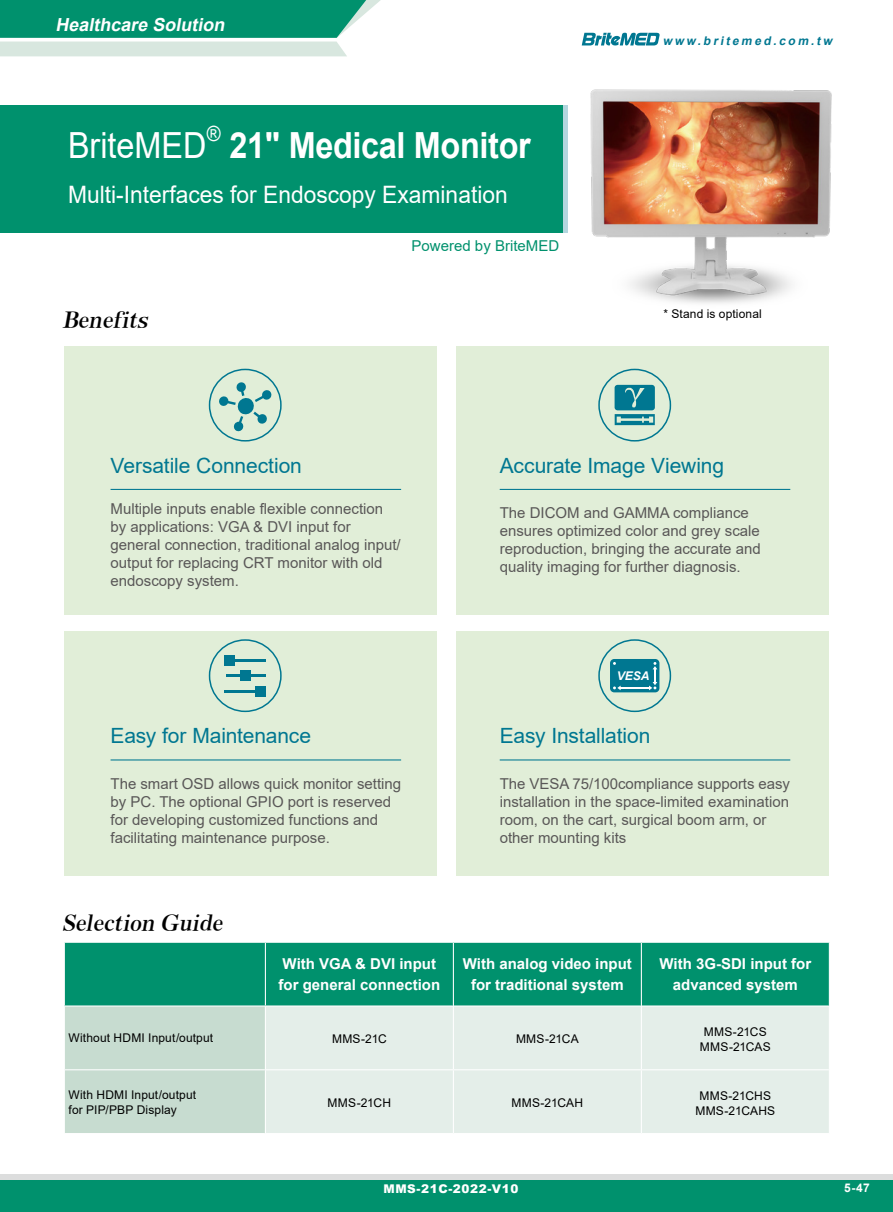
<style>
.page{position:relative;width:893px;height:1212px;background:#fff}
.page>*{position:absolute;margin:0;border:0;box-sizing:border-box;transform-origin:0 0}
.t1{font:700 36px "Arial";letter-spacing:-.01em;color:#fff;scale:.9 1}
.t2{font:36px "Arial";color:#fff;scale:.9 1}
.t3{font:24px "Arial";color:#fff;scale:.95 1}
.t4{font:21px "Arial";letter-spacing:-.005em;color:#007791}
.t5{font:italic 21px "AR Roman 1 Heavy Euro";color:#000}
.t6{font:21px "Arial";color:#fff;scale:.9 1}
.t7{font:italic 700 18px "Arial";color:#fff}
.t8{font:15px/18px "Arial";color:#595757}
.t9{font:700 15px/21px "Arial";color:#fff;text-align:center}
.t10{font:15px "Arial";color:#00916d}
.t11{font:12px/15px "Arial";letter-spacing:.01em;color:#000;text-align:center}
.t12{font:italic 700 12px "Arial";color:#007791}
.t13{font:900 12px "Arial";letter-spacing:.05em;color:#fff}
.t14{font:700 12px "Arial";color:#fff}
.t15{font:italic 700 12px "Arial";color:#fff}
</style>
<div class="page">
<svg style="left:0;top:1174px;width:893px;height:7px;background:#bcd2cd"></svg>
<div style="left:0;top:1181px;width:893px;height:31px;background:#00916d"></div>
<svg style="left:0;top:0;width:381px;height:56px;background:#56b49c"></svg>
<svg style="left:582px;top:33px;width:78px;height:12px"></svg>
<div style="left:64px;top:631px;width:372px;height:245px;background:#e1eed8"></div>
<div style="left:64px;top:346px;width:372px;height:268px;background:#e1eed8"></div>
<div style="left:456px;top:631px;width:373px;height:245px;background:#e1eed8"></div>
<div style="left:456px;top:346px;width:373px;height:268px;background:#e1eed8"></div>
<div style="left:0;top:105px;width:562px;height:128px;background:#00916d"></div>
<svg style="left:218px;top:382px;width:54px;height:50px"></svg>
<div style="left:209px;top:369px;width:73px;height:72px;border:2px solid #007791;border-radius:50%"></div>
<svg style="left:615px;top:385px;width:40px;height:40px"></svg>
<div style="left:598px;top:369px;width:73px;height:72px;border:2px solid #007791;border-radius:50%"></div>
<hr style="left:111px;top:489px;width:290px;height:1px;background:#007791">
<hr style="left:500px;top:489px;width:290px;height:1px;background:#007791">
<hr style="left:500px;top:759px;width:290px;height:1px;background:#007791">
<hr style="left:111px;top:759px;width:290px;height:1px;background:#007791">
<div style="left:209px;top:639px;width:73px;height:73px;border:2px solid #007791;border-radius:50%"></div>
<div style="left:224px;top:655px;width:11px;height:10px;background:#007791"></div>
<hr style="left:226px;top:659px;width:40px;height:3px;background:#007791">
<div style="left:240px;top:670px;width:11px;height:11px;background:#007791"></div>
<hr style="left:226px;top:674px;width:40px;height:3px;background:#007791">
<div style="left:255px;top:686px;width:11px;height:10px;background:#007791"></div>
<hr style="left:224px;top:690px;width:40px;height:3px;background:#007791">
<div style="left:598px;top:639px;width:73px;height:73px;border:2px solid #007791;border-radius:50%"></div>
<div style="left:610px;top:659px;width:49px;height:33px;background:#007791;border-radius:4px"></div>
<svg style="left:649px;top:662px;width:8px;height:28px"></svg>
<svg style="left:613px;top:685px;width:8px;height:5px"></svg>
<hr style="left:620px;top:687px;width:29px;height:2px;background:#fff">
<img style="left:562px;top:89px;width:270px;height:215px">
<div style="left:65px;top:943px;width:764px;height:62px;background:#00916d"></div>
<div style="left:65px;top:1006px;width:200px;height:127px;background:#c7dcd0"></div>
<div style="left:266px;top:1006px;width:563px;height:127px;background:#e4eee9"></div>
<hr style="left:265px;top:943px;width:1px;height:62px;background:#fff">
<hr style="left:453px;top:943px;width:1px;height:63px;background:#fff">
<hr style="left:641px;top:943px;width:1px;height:63px;background:#fff">
<hr style="left:453px;top:1006px;width:1px;height:63px;background:#fff">
<hr style="left:641px;top:1006px;width:1px;height:63px;background:#fff">
<hr style="left:453px;top:1070px;width:1px;height:63px;background:#fff">
<hr style="left:641px;top:1070px;width:1px;height:63px;background:#fff">
<hr style="left:265px;top:1069px;width:188px;height:1px;background:#fff">
<hr style="left:453px;top:1069px;width:188px;height:1px;background:#fff">
<hr style="left:641px;top:1069px;width:188px;height:1px;background:#fff">
<hr style="left:65px;top:1069px;width:200px;height:1px;background:#fff">
<p class="t7" style="left:56px;top:12px;width:175px">Healthcare Solution</p>
<h1 class="t2" style="left:68px;top:121px;width:156px">BriteMED</h1>
<h3 class="t6" style="left:207px;top:119px;width:17px">®</h3>
<h1 class="t1" style="left:230px;top:120px;width:336px">21" Medical Monitor</h1>
<h2 class="t3" style="left:68px;top:178px;width:464px">Multi-Interfaces for Endoscopy Examination</h2>
<p class="t10" style="left:412px;top:235px;width:149px">Powered by BriteMED</p>
<p class="t12" style="left:663px;top:33px;width:174px">www.britemed.com.tw</p>
<h3 class="t5" style="left:62px;top:308px;width:91px">Benefits</h3>
<p class="t11" style="left:663px;top:307px;width:100px">* Stand is optional</p>
<h3 class="t4" style="left:111px;top:451px;width:193px">Versatile Connection</h3>
<p class="t8" style="left:111px;top:499px;width:292px">Multiple inputs enable flexible connection by applications: VGA &amp; DVI input for general connection, traditional analog input/ output for replacing CRT monitor with old endoscopy system.</p>
<h3 class="t4" style="left:111px;top:721px;width:202px">Easy for Maintenance</h3>
<p class="t8" style="left:111px;top:774px;width:292px">The smart OSD allows quick monitor setting by PC. The optional GPIO port is reserved for developing customized functions and facilitating maintenance purpose.</p>
<h3 class="t5" style="left:62px;top:912px;width:166px">Selection Guide</h3>
<h3 class="t4" style="left:500px;top:451px;width:226px">Accurate Image Viewing</h3>
<p class="t8" style="left:500px;top:504px;width:262px">The DICOM and GAMMA compliance ensures optimized color and grey scale reproduction, bringing the accurate and quality imaging for further diagnosis.</p>
<p class="t15" style="left:617px;top:667px;width:34px">VESA</p>
<h3 class="t4" style="left:500px;top:721px;width:152px">Easy Installation</h3>
<p class="t8" style="left:500px;top:774px;width:292px">The VESA 75/100compliance supports easy installation in the space-limited examination room, on the cart, surgical boom arm, or other mounting kits</p>
<p class="t9" style="left:279px;top:953px;width:163px;text-align:left">With VGA &amp; DVI input for general connection</p>
<p class="t9" style="left:463px;top:953px;width:171px">With analog video input for traditional system</p>
<p class="t9" style="left:660px;top:953px;width:153px">With 3G-SDI input for advanced system</p>
<p class="t11" style="left:69px;top:1030px;width:146px">Without HDMI Input/output</p>
<p class="t11" style="left:332px;top:1031px;width:56px">MMS-21C</p>
<p class="t11" style="left:516px;top:1031px;width:64px">MMS-21CA</p>
<p class="t11" style="left:700px;top:1024px;width:72px">MMS-21CS<br>MMS-21CAS</p>
<p class="t11" style="left:69px;top:1087px;width:129px;text-align:left">With HDMI Input/output for PIP/PBP Display</p>
<p class="t11" style="left:328px;top:1095px;width:65px">MMS-21CH</p>
<p class="t11" style="left:511px;top:1095px;width:73px">MMS-21CAH</p>
<p class="t11" style="left:695px;top:1088px;width:81px">MMS-21CHS<br>MMS-21CAHS</p>
<p class="t13" style="left:383px;top:1180px;width:137px">MMS-21C-2022-V10</p>
<p class="t14" style="left:844px;top:1180px;width:27px">5-47</p>
</div>
